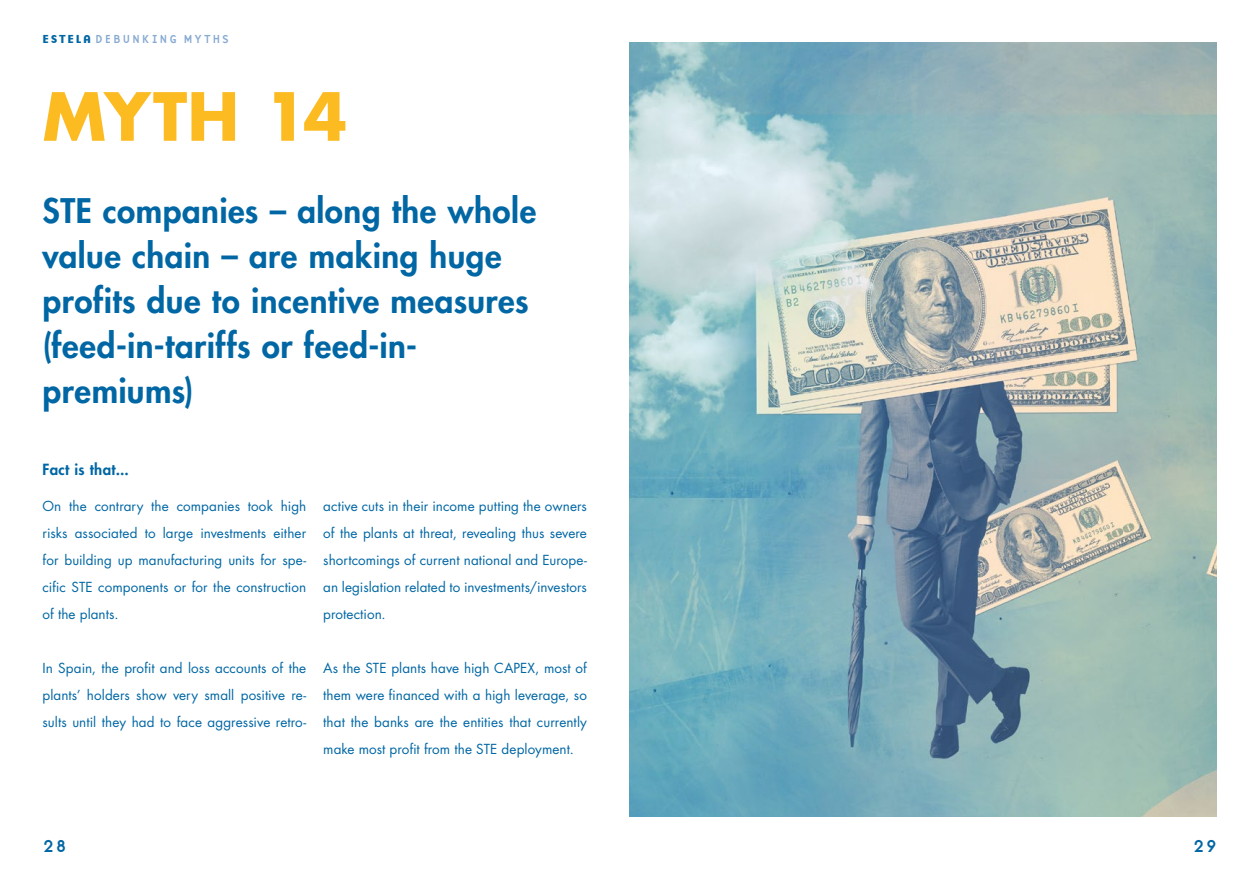
<style>
.page{position:relative;width:1259px;height:893px;background:#fff}
.page>*{position:absolute;margin:0;border:0;box-sizing:border-box;transform-origin:0 0}
.t1{font:700 64.5px "Futura CE";letter-spacing:-.01em;color:#fbbb21}
.t2{font:800 33px/45px "Futura";letter-spacing:.015em;color:#0067a4}
.t3{font:18px "Base Nine";color:#0067a4}
.t4{font:800 15px "Futura";letter-spacing:.025em;color:#0067a4}
.t5{font:13.5px/27px "Futura LT";letter-spacing:.005em;color:#0067a4;text-align:justify}
.t6{font:12px "Base Nine";letter-spacing:.135em;color:#87aad2}
.s1{font-family:"Base Nine B";color:#0067a4}
</style>
<div class="page">
<img style="left:629px;top:43px;width:587px;height:773px">
<p class="t6" style="left:43px;top:30px;width:188px"><span class="s1">ESTELA</span> DEBUNKING MYTHS</p>
<h1 class="t1" style="left:43px;top:69px;width:306px">MYTH 14</h1>
<h2 class="t2" style="left:43px;top:187px;width:495px">STE companies – along the whole value chain – are making huge profits due to incentive measures (feed-in-tariffs or feed-in&shy;premiums)</h2>
<p class="t4" style="left:43px;top:459px;width:88px">Fact is that...</p>
<p class="t5" style="left:43px;top:492px;width:265px">On the contrary the companies took high risks associated to large investments either for building up manufacturing units for spe&shy;cific STE components or for the construction of the plants.</p>
<p class="t5" style="left:43px;top:654px;width:265px">In Spain, the profit and loss accounts of the plants’ holders show very small positive re&shy;sults until they had to face aggressive retro-</p>
<p class="t5" style="left:323px;top:492px;width:265px">active cuts in their income putting the owners of the plants at threat, revealing thus severe shortcomings of current national and Europe&shy;an legislation related to investments/investors protection.</p>
<p class="t5" style="left:323px;top:654px;width:265px">As the STE plants have high CAPEX, most of them were financed with a high leverage, so that the banks are the entities that currently make most profit from the STE deployment.</p>
<h3 class="t3" style="left:43px;top:832px;width:26px">28</h3>
<h3 class="t3" style="left:1192px;top:832px;width:26px">29</h3>
</div>
